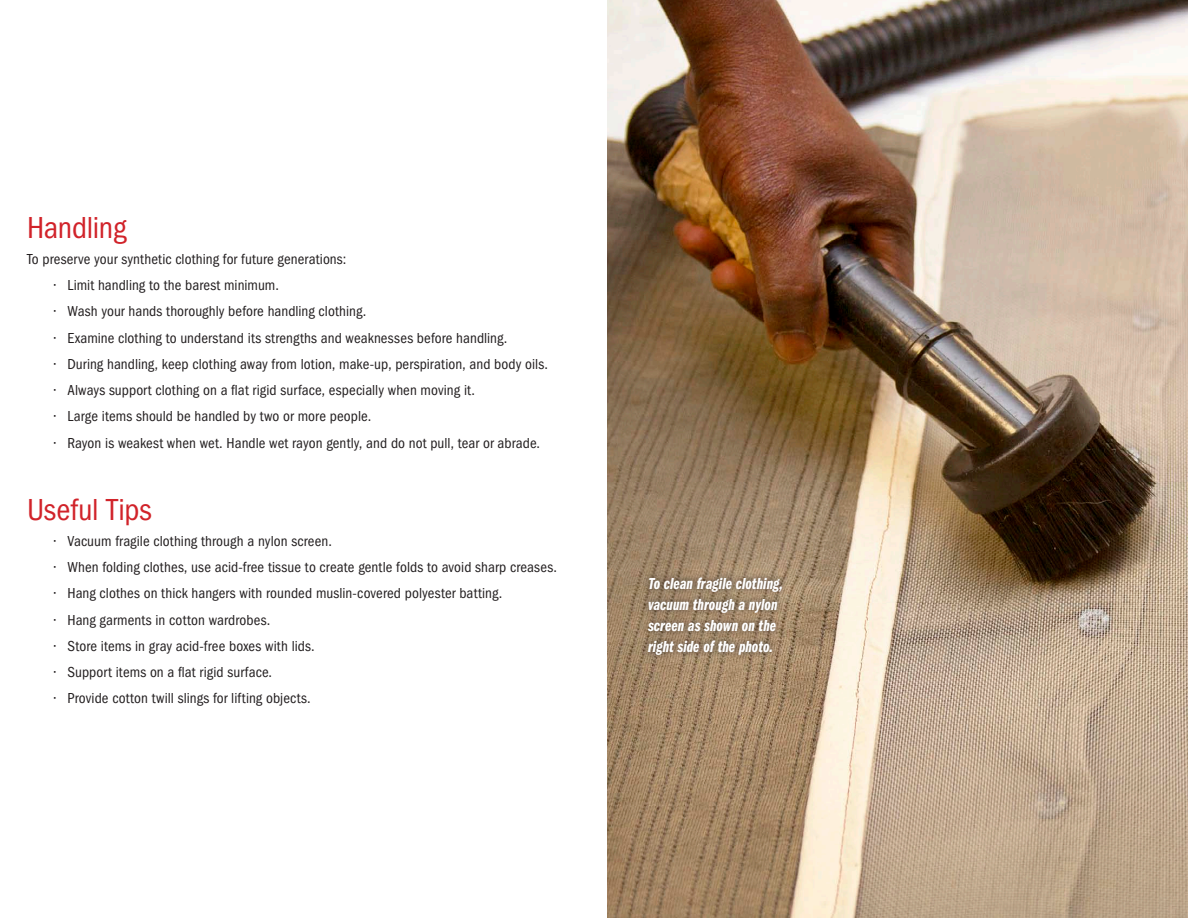
<style>
.page{position:relative;width:1188px;height:918px;background:#fff}
.page>*{position:absolute;margin:0;border:0;box-sizing:border-box;transform-origin:0 0}
.t1{font:condensed 31.5px "ITC Franklin Gothic Std";letter-spacing:-.01em;color:#d1232a}
.t2{font:16.5px/21px "ITC Franklin Gothic Std Dm Cp It";color:#fff}
.bullets{font:condensed 15px "ITC Franklin Gothic Std";letter-spacing:.005em;color:#231f20}
</style>
<div class="page">
<img style="left:608px;top:0;width:580px;height:918px">
<div style="left:641px;top:570px;width:149px;height:92px;background:#231f20;opacity:.75"></div>
<p class="t1" style="left:27px;top:209px;width:101px">Handling</p>
<p class="bullets" style="left:27px;top:250px;width:321px">To preserve your synthetic clothing for future generations:</p>
<p class="bullets" style="left:54px;top:277px;width:227px">• Limit handling to the barest minimum.</p>
<p class="bullets" style="left:54px;top:303px;width:314px">• Wash your hands thoroughly before handling clothing.</p>
<p class="bullets" style="left:54px;top:329px;width:455px">• Examine clothing to understand its strengths and weaknesses before handling.</p>
<p class="bullets" style="left:54px;top:355px;width:496px">• During handling, keep clothing away from lotion, make-up, perspiration, and body oils.</p>
<p class="bullets" style="left:54px;top:382px;width:422px">• Always support clothing on a flat rigid surface, especially when moving it.</p>
<p class="bullets" style="left:54px;top:408px;width:319px">• Large items should be handled by two or more people.</p>
<p class="bullets" style="left:54px;top:434px;width:488px">• Rayon is weakest when wet. Handle wet rayon gently, and do not pull, tear or abrade.</p>
<p class="t1" style="left:27px;top:491px;width:126px">Useful Tips</p>
<p class="bullets" style="left:54px;top:532px;width:279px">• Vacuum fragile clothing through a nylon screen.</p>
<p class="bullets" style="left:54px;top:559px;width:505px">• When folding clothes, use acid-free tissue to create gentle folds to avoid sharp creases.</p>
<p class="bullets" style="left:54px;top:585px;width:450px">• Hang clothes on thick hangers with rounded muslin-covered polyester batting.</p>
<p class="bullets" style="left:54px;top:611px;width:218px">• Hang garments in cotton wardrobes.</p>
<p class="bullets" style="left:54px;top:637px;width:262px">• Store items in gray acid-free boxes with lids.</p>
<p class="bullets" style="left:54px;top:664px;width:220px">• Support items on a flat rigid surface.</p>
<p class="bullets" style="left:54px;top:690px;width:258px">• Provide cotton twill slings for lifting objects.</p>
<p class="t2" style="left:648px;top:573px;width:137px">To clean fragile clothing, vacuum through a nylon screen as shown on the right side of the photo.</p>
</div>
